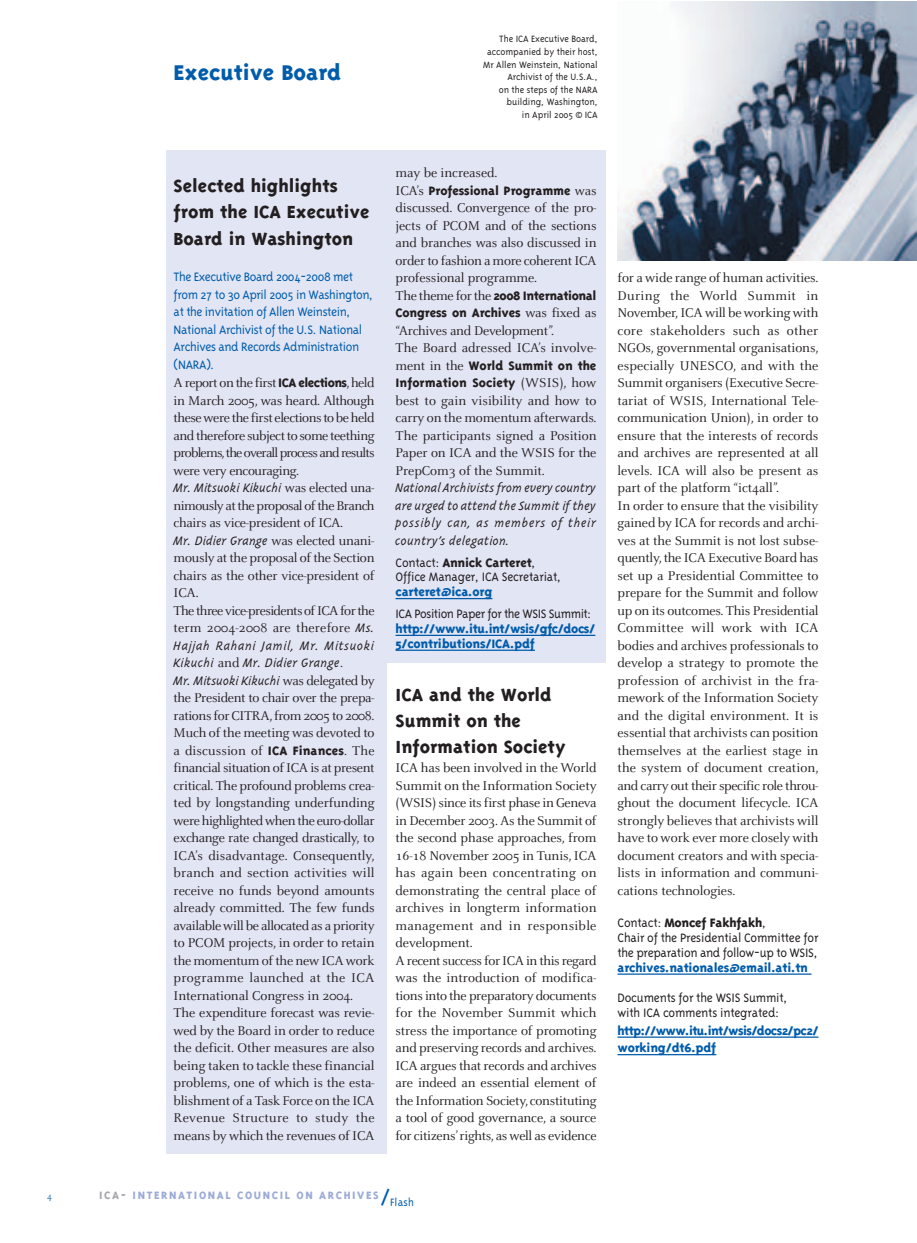
<style>
.page{position:relative;width:917px;height:1243px;background:#fff}
.page>*{position:absolute;margin:0;border:0;box-sizing:border-box;transform-origin:0 0}
.t1{font:800 24.5px "Triplex";color:#005cab}
.t2{font:800 20.3px/26.2px "Triplex";color:#231f20}
.t3{font:14px/17.5px "Celeste";letter-spacing:-.005em;color:#231f20}
.t4{font:italic 300 14px/17.5px "Triplex";color:#231f20}
.t5{font:300 14px/14.7px "Triplex";letter-spacing:-.015em;color:#231f20}
.t6{font:300 14px/17.5px "Triplex";letter-spacing:-.03em;color:#005cab}
.t7{font:800 14px/17.5px "Triplex";letter-spacing:-.01em;color:#231f20}
.t8{font:800 14px/14.7px "Triplex";letter-spacing:-.015em;color:#005cab}
.t9{font:800 14px/17.5px "Triplex";letter-spacing:-.045em;color:#005cab}
.t10{font:300 14px "Triplex";letter-spacing:-.035em;color:#231f20}
.t11{font:italic 300 14px "Triplex";letter-spacing:-.02em;color:#231f20}
.t12{font:800 12.25px "Triplex";letter-spacing:.13em;color:#9cabd7}
.t13{font:300 10.5px/12.6px "Triplex";letter-spacing:-.005em;color:#231f20;text-align:right}
.t14{font:9.8px "Celeste";color:#005cab}
.s1{font-family:"Triplex";font-weight:800}
.s2{font-family:"Celeste";font-weight:400;font-style:normal}
.s3{font-family:"Triplex";font-weight:300;font-style:italic}
.s4{font-family:"Celeste";font-weight:400}
.s5{font-weight:800}
.s6{color:#a7a9ac}
.s7{font-weight:300;font-size:26.25px;color:#005cab}
.s8{font-weight:300;color:#005cab}
</style>
<div class="page">
<div style="left:385px;top:151px;width:220px;height:512px;background:#e2e5f4"></div>
<div style="left:166px;top:151px;width:220px;height:1003px;background:#e2e5f4"></div>
<hr style="left:396px;top:598px;width:96px;height:1px;background:#005cab">
<hr style="left:396px;top:634px;width:199px;height:2px;background:#005cab">
<hr style="left:396px;top:649px;width:139px;height:2px;background:#005cab">
<hr style="left:618px;top:973px;width:194px;height:1px;background:#005cab">
<hr style="left:618px;top:1036px;width:201px;height:1px;background:#005cab">
<hr style="left:618px;top:1054px;width:98px;height:1px;background:#005cab">
<img style="left:618px;top:2px;width:299px;height:259px">
<p class="t14" style="left:47px;top:1191px;width:6px">4</p>
<h1 class="t1" style="left:174px;top:62px;width:169px">Executive Board</h1>
<h2 class="t2" style="left:174px;top:174px;width:197px">Selected highlights from the ICA Executive<br>Board in Washington</h2>
<p class="t6" style="left:174px;top:269px;width:201px">The Executive Board 2004-2008 met from 27 to 30 April 2005 in Washington, at the invitation of Allen Weinstein,<br>National Archivist of the U.S. National<br>Archives and Records Administration (NARA).</p>
<p class="t3" style="left:174px;top:375px;width:202px;text-align:justify">A report on the first <span class="s1">ICA elections</span>,held in March 2005, was heard. Although these were the first elections to be held and therefore subject to some teething problems,the overall process and results were very encouraging.</p>
<p class="t11" style="left:174px;top:482px;width:202px">Mr. Mitsuoki Kikuchi <span class="s2">was elected una-</span></p>
<p class="t3" style="left:174px;top:498px;width:202px">nimously at the proposal of the Branch chairs as vice-president of ICA.<br><span class="s3">Mr. Didier Grange</span> was elected unani&shy;mously at the proposal of the Section chairs as the other vice-president of<br>ICA.<br>The three vice-presidents of ICA for the term 2004-2008 are therefore <span class="s3">Ms.</span></p>
<p class="t4" style="left:174px;top:637px;width:202px">Hajjah Rahani Jamil, Mr. Mitsuoki<br>Kikuchi <span class="s2">and</span> Mr. Didier Grange<span class="s2">.<br></span>Mr. Mitsuoki Kikuchi <span class="s2">was delegated by</span></p>
<p class="t3" style="left:174px;top:690px;width:202px">the President to chair over the prepa&shy;rations for CITRA,from 2005 to 2008.<br>Much of the meeting was devoted to a discussion of <span class="s1">ICA Finances</span>. The financial situation of ICA is at present critical. The profound problems crea&shy;ted by longstanding underfunding were highlighted when the euro-dollar exchange rate changed drastically, to ICA’s disadvantage. Consequently, branch and section activities will receive no funds beyond amounts already committed. The few funds available will be allocated as a priority to PCOM projects, in order to retain the momentum of the new ICA work programme launched at the ICA International Congress in 2004.<br>The expenditure forecast was revie&shy;wed by the Board in order to reduce the deficit. Other measures are also being taken to tackle these financial problems, one of which is the esta&shy;blishment of a Task Force on the ICA Revenue Structure to study the means by which the revenues of ICA</p>
<p class="t13" style="left:483px;top:34px;width:116px">The ICA Executive Board, accompanied by their host,<br>Mr Allen Weinstein, National<br>Archivist of the U.S.A.,<br>on the steps of the NARA building, Washington,<br>in April 2005 © ICA</p>
<p class="t3" style="left:396px;top:165px;width:103px">may be increased.</p>
<p class="t7" style="left:396px;top:182px;width:202px"><span class="s4">ICA’s</span> Professional Programme <span class="s4">was</span></p>
<p class="t3" style="left:396px;top:200px;width:202px;text-align:justify">discussed. Convergence of the pro&shy;jects of PCOM and of the sections and branches was also discussed in order to fashion a more coherent ICA professional programme.</p>
<p class="t7" style="left:396px;top:287px;width:202px"><span class="s4">The theme for the</span> 2008 International<br>Congress on Archives <span class="s4">was fixed as</span></p>
<p class="t3" style="left:396px;top:323px;width:202px">“Archives and Development”.<br>The Board adressed ICA’s involve-</p>
<p class="t7" style="left:396px;top:357px;width:202px"><span class="s4">ment in the</span> World Summit on the<br>Information Society <span class="s4">(WSIS), how</span></p>
<p class="t3" style="left:396px;top:393px;width:202px;text-align:justify">best to gain visibility and how to carry on the momentum afterwards.<br>The participants signed a Position Paper on ICA and the WSIS for the PrepCom3 of the Summit.</p>
<p class="t4" style="left:396px;top:480px;width:202px;text-align:justify">National Archivists from every country are urged to attend the Summit if they possibly can, as members of their country’s delegation.</p>
<p class="t5" style="left:396px;top:556px;width:167px">Contact: <span class="s5">Annick Carteret</span>,<br>Office Manager, ICA Secretariat,</p>
<p class="t8" style="left:396px;top:585px;width:98px">carteret@ica.org</p>
<p class="t10" style="left:396px;top:608px;width:197px">ICA Position Paper for the WSIS Summit:</p>
<p class="t8" style="left:396px;top:622px;width:201px">http://www.itu.int/wsis/gfc/docs/<br>5/contributions/ICA.pdf</p>
<h2 class="t2" style="left:396px;top:682px;width:172px">ICA and the World<br>Summit on the<br>Information Society</h2>
<p class="t3" style="left:396px;top:760px;width:203px">ICA has been involved in the World Summit on the Information Society (WSIS) since its first phase in Geneva in December 2003. As the Summit of the second phase approaches, from 16-18 November 2005 in Tunis, ICA has again been concentrating on demonstrating the central place of archives in longterm information management and in responsible development.<br>A recent success for ICA in this regard was the introduction of modifica&shy;tions into the preparatory documents for the November Summit which stress the importance of promoting and preserving records and archives.<br>ICA argues that records and archives are indeed an essential element of the Information Society, constituting a tool of good governance, a source for citizens’rights,as well as evidence</p>
<p class="t12" style="left:99px;top:1190px;width:316px"><span class="s6">ICA-</span> INTERNATIONAL COUNCIL ON ARCHIVES<span class="s7">/</span><span class="s8">Flash</span></p>
<p class="t3" style="left:618px;top:270px;width:203px">for a wide range of human activities.<br>During the World Summit in November, ICA will be working with core stakeholders such as other NGOs, governmental organisations, especially UNESCO, and with the Summit organisers (Executive Secre&shy;tariat of WSIS, International Tele&shy;communication Union), in order to ensure that the interests of records and archives are represented at all levels. ICA will also be present as part of the platform “ict4all”.<br>In order to ensure that the visibility gained by ICA for records and archi&shy;ves at the Summit is not lost subse&shy;quently, the ICA Executive Board has set up a Presidential Committee to prepare for the Summit and follow up on its outcomes. This Presidential Committee will work with ICA bodies and archives professionals to develop a strategy to promote the profession of archivist in the fra&shy;mework of the Information Society and the digital environment. It is essential that archivists can position themselves at the earliest stage in the system of document creation, and carry out their specific role throu&shy;ghout the document lifecycle. ICA strongly believes that archivists will have to work ever more closely with document creators and with specia&shy;lists in information and communi&shy;cations technologies.</p>
<p class="t5" style="left:618px;top:916px;width:202px">Contact: <span class="s5">Moncef Fakhfakh</span>,<br>Chair of the Presidential Committee for the preparation and follow-up to WSIS,</p>
<p class="t8" style="left:618px;top:961px;width:192px">archives.nationales@email.ati.tn</p>
<p class="t5" style="left:618px;top:991px;width:172px">Documents for the WSIS Summit, with ICA comments integrated:</p>
<p class="t9" style="left:618px;top:1022px;width:202px">http://www.itu.int/wsis/docs2/pc2/ working/dt6.pdf</p>
</div>
